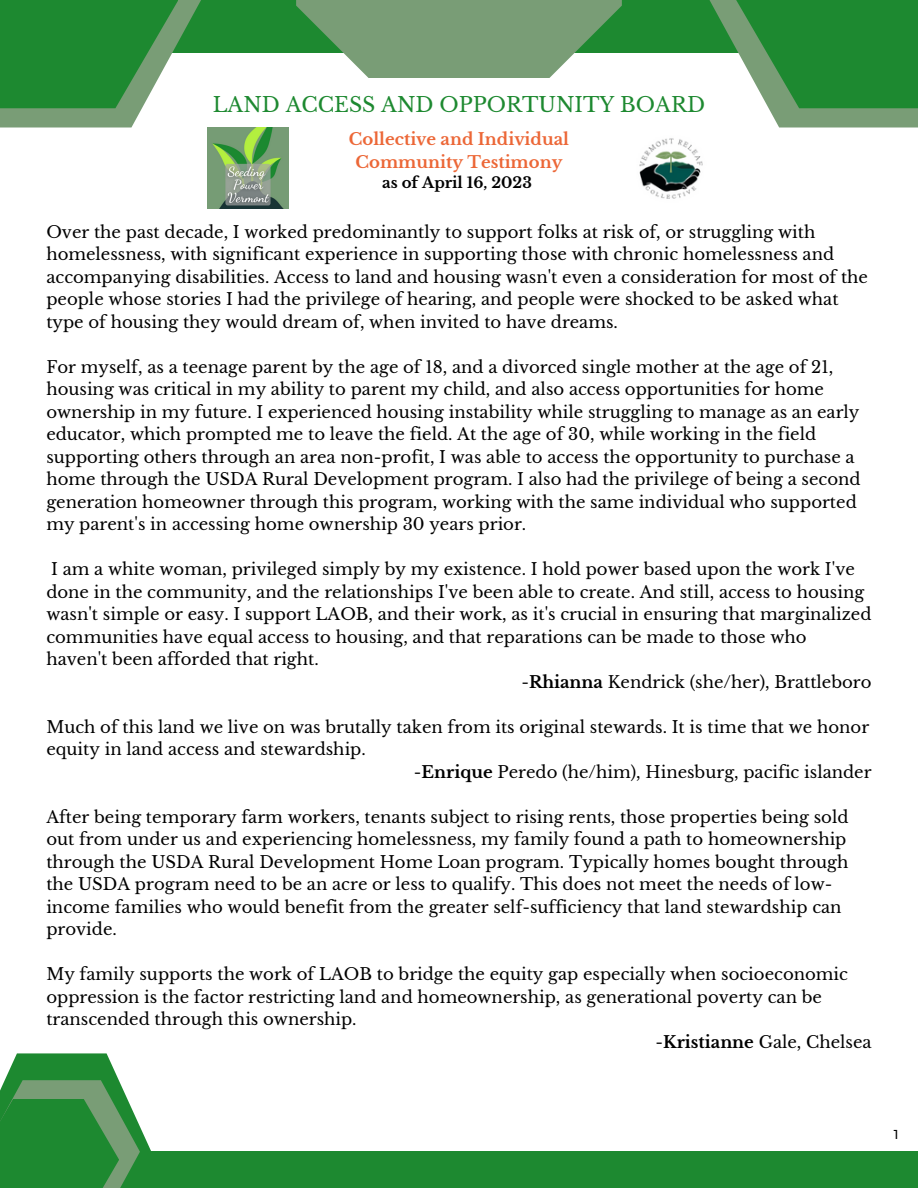
<style>
.page{position:relative;width:918px;height:1188px;background:#fff}
.page>*{position:absolute;margin:0;border:0;box-sizing:border-box;transform-origin:0 0}
.t1{font:20.4px "Libre Baskerville";color:#1d8930}
.t2{font:18px "Neutraface Text";color:#000}
.t3{font:16.5px/22.5px "Libre Baskerville";color:#000}
.t4{font:700 16.5px/22.5px "Libre Baskerville";color:#ec6737;text-align:center}
.t5{font:700 15px "Libre Baskerville";color:#000}
.s1{font-weight:700}
</style>
<div class="page">
<div style="left:0;top:0;width:918px;height:52px;background:#1d8930"></div>
<svg style="left:0;top:0;width:201px;height:128px;fill:#799d76"></svg>
<svg style="left:0;top:0;width:178px;height:108px;fill:#1d8930"></svg>
<svg style="left:709px;top:0;width:209px;height:128px;fill:#799d76"></svg>
<svg style="left:736px;top:0;width:182px;height:108px;fill:#1d8930"></svg>
<svg style="left:296px;top:0;width:326px;height:78px;fill:#799d76"></svg>
<svg style="left:5px;top:1053px;width:146px;height:99px;fill:#1d8930"></svg>
<div style="left:0;top:1152px;width:918px;height:36px;background:#1d8930"></div>
<svg style="left:0;top:1080px;width:140px;height:108px"></svg>
<div style="left:0;top:1099px;width:119px;height:89px;background:#1d8930"></div>
<img style="left:207px;top:128px;width:81px;height:81px">
<img style="left:639px;top:138px;width:64px;height:61px">
<p class="t1" style="left:213px;top:92px;width:494px">LAND ACCESS AND OPPORTUNITY BOARD</p>
<p class="t4" style="left:349px;top:128px;width:222px">Collective and Individual<br>Community Testimony</p>
<p class="t5" style="left:382px;top:173px;width:151px">as of April 16, 2023</p>
<p class="t3" style="left:46px;top:221px;width:823px">Over the past decade, I worked predominantly to support folks at risk of, or struggling with homelessness, with significant experience in supporting those with chronic homelessness and accompanying disabilities. Access to land and housing wasn't even a consideration for most of the people whose stories I had the privilege of hearing, and people were shocked to be asked what type of housing they would dream of, when invited to have dreams.</p>
<p class="t3" style="left:46px;top:356px;width:816px">For myself, as a teenage parent by the age of 18, and a divorced single mother at the age of 21, housing was critical in my ability to parent my child, and also access opportunities for home ownership in my future. I experienced housing instability while struggling to manage as an early educator, which prompted me to leave the field. At the age of 30, while working in the field supporting others through an area non-profit, I was able to access the opportunity to purchase a home through the USDA Rural Development program. I also had the privilege of being a second generation homeowner through this program, working with the same individual who supported my parent's in accessing home ownership 30 years prior.</p>
<p class="t3" style="left:51px;top:558px;width:805px">I am a white woman, privileged simply by my existence. I hold power based upon the work I've</p>
<p class="t3" style="left:46px;top:581px;width:819px">done in the community, and the relationships I've been able to create. And still, access to housing</p>
<p class="t3" style="left:46px;top:603px;width:827px">wasn't simple or easy. I support LAOB, and their work, as it's crucial in ensuring that marginalized</p>
<p class="t3" style="left:46px;top:626px;width:762px">communities have equal access to housing, and that reparations can be made to those who</p>
<p class="t3" style="left:46px;top:648px;width:274px">haven't been afforded that right.</p>
<p class="t3" style="left:521px;top:671px;width:352px">-<span class="s1">Rhianna</span> Kendrick (she/her), Brattleboro</p>
<p class="t3" style="left:46px;top:716px;width:824px">Much of this land we live on was brutally taken from its original stewards. It is time that we honor</p>
<p class="t3" style="left:46px;top:738px;width:321px">equity in land access and stewardship.</p>
<p class="t3" style="left:414px;top:761px;width:459px">-<span class="s1">Enrique</span> Peredo (he/him), Hinesburg, pacific islander</p>
<p class="t3" style="left:46px;top:806px;width:804px">After being temporary farm workers, tenants subject to rising rents, those properties being sold out from under us and experiencing homelessness, my family found a path to homeownership through the USDA Rural Development Home Loan program. Typically homes bought through the USDA program need to be an acre or less to qualify. This does not meet the needs of low&shy;income families who would benefit from the greater self-sufficiency that land stewardship can provide.</p>
<p class="t3" style="left:46px;top:963px;width:803px">My family supports the work of LAOB to bridge the equity gap especially when socioeconomic</p>
<p class="t3" style="left:46px;top:986px;width:777px">oppression is the factor restricting land and homeownership, as generational poverty can be</p>
<p class="t3" style="left:46px;top:1008px;width:312px">transcended through this ownership.</p>
<p class="t3" style="left:656px;top:1031px;width:218px">-<span class="s1">Kristianne</span> Gale, Chelsea</p>
<p class="t2" style="left:894px;top:1125px;width:7px">1</p>
</div>
